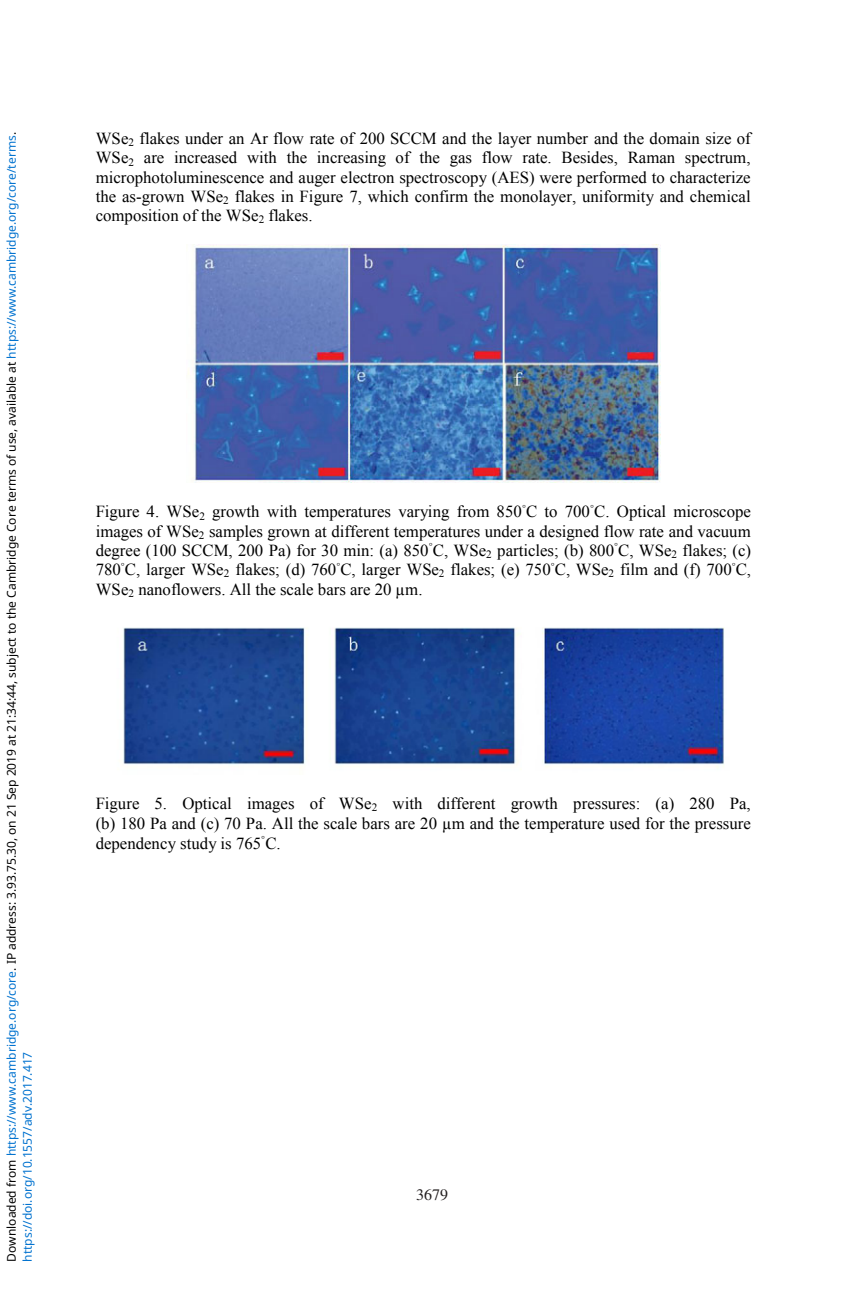
<style>
.page{position:relative;width:864px;height:1296px;background:#fff}
.page>*{position:absolute;margin:0;border:0;box-sizing:border-box;transform-origin:0 0}
.t1{font:16.8px/19.4px "Times New Roman";color:#000;text-align:justify}
.t2{font:16px "Times";color:#231f20}
.t3{font:12px/15.8px "Noto Sans";color:#000}
.t4{font:11.2px "Times New Roman";color:#000}
.t5{font:11.2px "Verdana";color:#000}
.s1{color:#0172cf}
</style>
<div class="page">
<img style="left:188px;top:245px;width:472px;height:238px">
<img style="left:123px;top:627px;width:601px;height:142px">
<p class="t3" style="left:3px;top:1262px;width:1131px;rotate:-90deg">Downloaded from <span class="s1">https://www.cambridge.org/core</span>. IP address: 3.93.75.30, on 21 Sep 2019 at 21:34:44, subject to the Cambridge Core terms of use, available at <span class="s1">https://www.cambridge.org/core/terms</span>. <span class="s1">https://doi.org/10.1557/adv.2017.417</span></p>
<p class="t1" style="left:96px;top:129px;width:657px">WSe<sub>2</sub> flakes under an Ar flow rate of 200 SCCM and the layer number and the domain size of WSe<sub>2</sub> are increased with the increasing of the gas flow rate. Besides, Raman spectrum, microphotoluminescence and auger electron spectroscopy (AES) were performed to characterize the as-grown WSe<sub>2</sub> flakes in Figure 7, which confirm the monolayer, uniformity and chemical composition of the WSe<sub>2</sub> flakes.</p>
<p class="t4" style="left:522px;top:500px;width:5px">◦</p>
<p class="t4" style="left:590px;top:500px;width:5px">◦</p>
<p class="t1" style="left:96px;top:521px;width:657px">images of WSe<sub>2</sub> samples grown at different temperatures under a designed flow rate and vacuum degree (100 SCCM, 200 Pa) for 30 min: (a) 850 C, WSe<sub>2</sub> particles; (b) 800 C, WSe<sub>2</sub> flakes; (c)</p>
<p class="t1" style="left:96px;top:502px;width:657px">Figure 4. WSe<sub>2</sub> growth with temperatures varying from 850 C to 700 C. Optical microscope</p>
<p class="t4" style="left:429px;top:538px;width:5px">◦</p>
<p class="t4" style="left:614px;top:538px;width:5px">◦</p>
<p class="t1" style="left:96px;top:560px;width:657px">780 C, larger WSe<sub>2</sub> flakes; (d) 760 C, larger WSe<sub>2</sub> flakes; (e) 750 C, WSe<sub>2</sub> film and (f) 700 C,</p>
<p class="t4" style="left:121px;top:558px;width:5px">◦</p>
<p class="t4" style="left:336px;top:558px;width:5px">◦</p>
<p class="t4" style="left:551px;top:558px;width:5px">◦</p>
<p class="t4" style="left:732px;top:558px;width:5px">◦</p>
<p class="t1" style="left:96px;top:579px;width:328px">WSe<sub>2</sub> nanoflowers. All the scale bars are 20 μm.</p>
<p class="t1" style="left:96px;top:794px;width:657px;line-height:20px">Figure 5. Optical images of WSe<sub>2</sub> with different growth pressures: (a) 280 Pa, (b) 180 Pa and (c) 70 Pa. All the scale bars are 20 μm and the temperature used for the pressure dependency study is 765 C.</p>
<p class="t5" style="left:261px;top:830px;width:5px">◦</p>
<p class="t2" style="left:416px;top:1189px;width:33px">3679</p>
</div>
